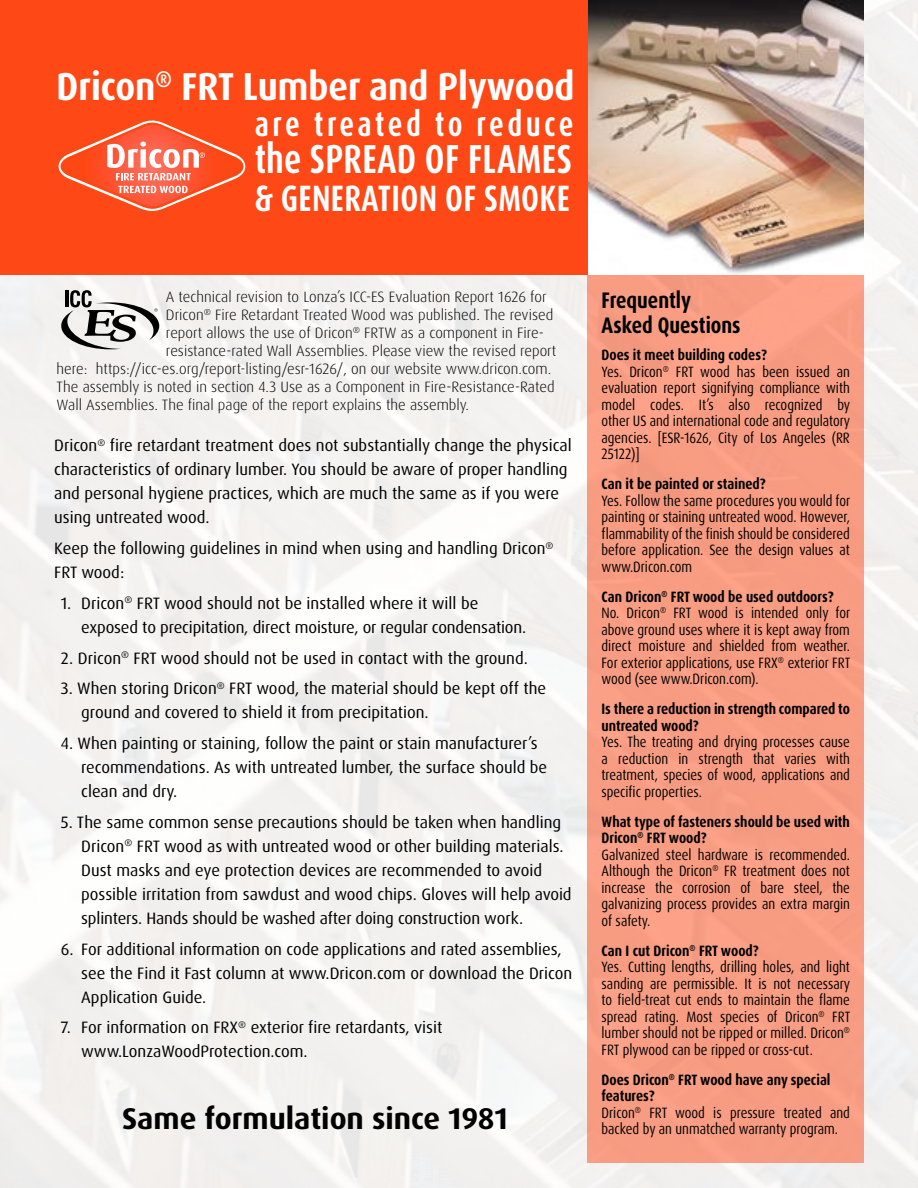
<style>
.page{position:relative;width:918px;height:1188px;background:#fff}
.page>*{position:absolute;margin:0;border:0;box-sizing:border-box;transform-origin:0 0}
.t1{font:700 condensed 40.5px "Dax OT";letter-spacing:.01em;color:#fff;scale:.9 1}
.t2{font:700 39px "Dax OT";color:#fff;scale:.9 1}
.t3{font:700 condensed 36.75px "Dax OT";letter-spacing:.01em;color:#fff;scale:.9 1}
.t4{font:700 condensed 34.5px "Dax OT";letter-spacing:.105em;color:#fff;scale:.9 1}
.t5{font:700 30px "Dax OT";color:#000}
.t6{font:700 22.5px/24.8px "Dax OT";color:#000;scale:.83 1}
.t7{font:16.5px/24px "Dax OT";color:#000}
.t8{font:15px/16.5px "Dax OT";color:#000;scale:.85 1}
.t9{font:300 15px "Dax OT";color:#000}
.t10{font:700 15px/16.5px "Dax OT";color:#000;scale:.85 1}
.s1{font-weight:700}
</style>
<div class="page">
<img style="left:0;top:0;width:918px;height:1188px">
<div style="left:588px;top:224px;width:276px;height:938px;background:#f79c82"></div>
<img style="left:588px;top:0;width:276px;height:274px">
<div style="left:0;top:0;width:588px;height:274px;background:#fe4815"></div>
<svg style="left:59px;top:120px;width:186px;height:91px"></svg>
<svg style="left:61px;top:290px;width:98px;height:59px"></svg>
<h2 class="t2" style="left:57px;top:61px;width:577px">Dricon<sup>®</sup> FRT Lumber and Plywood</h2>
<h3 class="t4" style="left:255px;top:102px;width:355px">are treated to reduce</h3>
<h1 class="t1" style="left:255px;top:133px;width:354px">the SPREAD OF FLAMES</h1>
<h3 class="t3" style="left:255px;top:174px;width:351px">&amp; GENERATION OF SMOKE</h3>
<p class="t9" style="left:166px;top:287px;width:382px">A technical revision to Lonza’s ICC-ES Evaluation Report 1626 for</p>
<p class="t9" style="left:166px;top:305px;width:389px">Dricon<sup>®</sup> Fire Retardant Treated Wood was published. The revised</p>
<p class="t9" style="left:166px;top:323px;width:380px">report allows the use of Dricon<sup>®</sup> FRTW as a component in Fire-</p>
<p class="t9" style="left:166px;top:341px;width:392px">resistance-rated Wall Assemblies. Please view the revised report</p>
<p class="t9" style="left:57px;top:359px;width:496px">here: https://icc-es.org/report-listing/esr-1626/, on our website www.dricon.com.</p>
<p class="t9" style="left:57px;top:377px;width:499px">The assembly is noted in section 4.3 Use as a Component in Fire-Resistance-Rated</p>
<p class="t9" style="left:57px;top:395px;width:414px">Wall Assemblies. The final page of the report explains the assembly.</p>
<p class="t7" style="left:54px;top:434px;width:519px">Dricon<sup>®</sup> fire retardant treatment does not substantially change the physical characteristics of ordinary lumber. You should be aware of proper handling and personal hygiene practices, which are much the same as if you were using untreated wood.</p>
<p class="t7" style="left:54px;top:537px;width:501px">Keep the following guidelines in mind when using and handling Dricon<sup>®<br></sup>FRT wood:</p>
<p class="t7" style="left:81px;top:591px;width:447px;text-indent:-20px">1. Dricon<sup>®</sup> FRT wood should not be installed where it will be exposed to precipitation, direct moisture, or regular condensation.</p>
<p class="t7" style="left:61px;top:646px;width:468px">2. Dricon<sup>®</sup> FRT wood should not be used in contact with the ground.</p>
<p class="t7" style="left:81px;top:677px;width:466px;text-indent:-20px">3. When storing Dricon<sup>®</sup> FRT wood, the material should be kept off the ground and covered to shield it from precipitation.</p>
<p class="t7" style="left:81px;top:731px;width:468px;text-indent:-20px">4. When painting or staining, follow the paint or stain manufacturer’s recommendations. As with untreated lumber, the surface should be clean and dry.</p>
<p class="t7" style="left:81px;top:810px;width:492px;text-indent:-20px">5. The same common sense precautions should be taken when handling Dricon<sup>®</sup> FRT wood as with untreated wood or other building materials.<br>Dust masks and eye protection devices are recommended to avoid possible irritation from sawdust and wood chips. Gloves will help avoid splinters. Hands should be washed after doing construction work.</p>
<p class="t7" style="left:81px;top:937px;width:493px;text-indent:-20px">6. For additional information on code applications and rated assemblies, see the Find it Fast column at www.Dricon.com or download the Dricon<br>Application Guide.</p>
<p class="t7" style="left:81px;top:1016px;width:363px;text-indent:-20px">7. For information on FRX<sup>®</sup> exterior fire retardants, visit www.LonzaWoodProtection.com.</p>
<h3 class="t5" style="left:122px;top:1099px;width:387px">Same formulation since 1981</h3>
<h3 class="t6" style="left:602px;top:288px;width:169px">Frequently<br>Asked Questions</h3>
<p class="t8" style="left:602px;top:347px;width:294px"><span class="s1">Does it meet building codes?<br></span>Yes. Dricon<sup>®</sup> FRT wood has been issued an evaluation report signifying compliance with model codes. It’s also recognized by other US and international code and regulatory agencies. [ESR-1626, City of Los Angeles (RR 25122)]</p>
<p class="t10" style="left:602px;top:476px;width:195px">Can it be painted or stained?</p>
<p class="t8" style="left:602px;top:492px;width:294px;text-align:justify">Yes. Follow the same procedures you would for painting or staining untreated wood. However, flammability of the finish should be considered before application. See the design values at www.Dricon.com</p>
<p class="t8" style="left:602px;top:588px;width:294px"><span class="s1">Can Dricon</span><sup>®</sup> <span class="s1">FRT wood be used outdoors?<br></span>No. Dricon<sup>®</sup> FRT wood is intended only for above ground uses where it is kept away from direct moisture and shielded from weather.<br>For exterior applications, use FRX<sup>®</sup> exterior FRT wood (see www.Dricon.com).</p>
<p class="t10" style="left:602px;top:701px;width:294px">Is there a reduction in strength compared to untreated wood?</p>
<p class="t8" style="left:602px;top:734px;width:294px;text-align:justify">Yes. The treating and drying processes cause a reduction in strength that varies with treatment, species of wood, applications and specific properties.</p>
<p class="t8" style="left:602px;top:813px;width:294px"><span class="s1">What type of fasteners should be used with Dricon</span><sup>®</sup> <span class="s1">FRT wood?<br></span>Galvanized steel hardware is recommended.<br>Although the Dricon<sup>®</sup> FR treatment does not increase the corrosion of bare steel, the galvanizing process provides an extra margin of safety.</p>
<p class="t8" style="left:602px;top:942px;width:294px"><span class="s1">Can I cut Dricon</span><sup>®</sup> <span class="s1">FRT wood?<br></span>Yes. Cutting lengths, drilling holes, and light sanding are permissible. It is not necessary to field-treat cut ends to maintain the flame spread rating. Most species of Dricon<sup>®</sup> FRT lumber should not be ripped or milled. Dricon<sup>® </sup>FRT plywood can be ripped or cross-cut.</p>
<p class="t8" style="left:602px;top:1071px;width:294px"><span class="s1">Does Dricon</span><sup>®</sup> <span class="s1">FRT wood have any special features?<br></span>Dricon<sup>®</sup> FRT wood is pressure treated and backed by an unmatched warranty program.</p>
</div>
